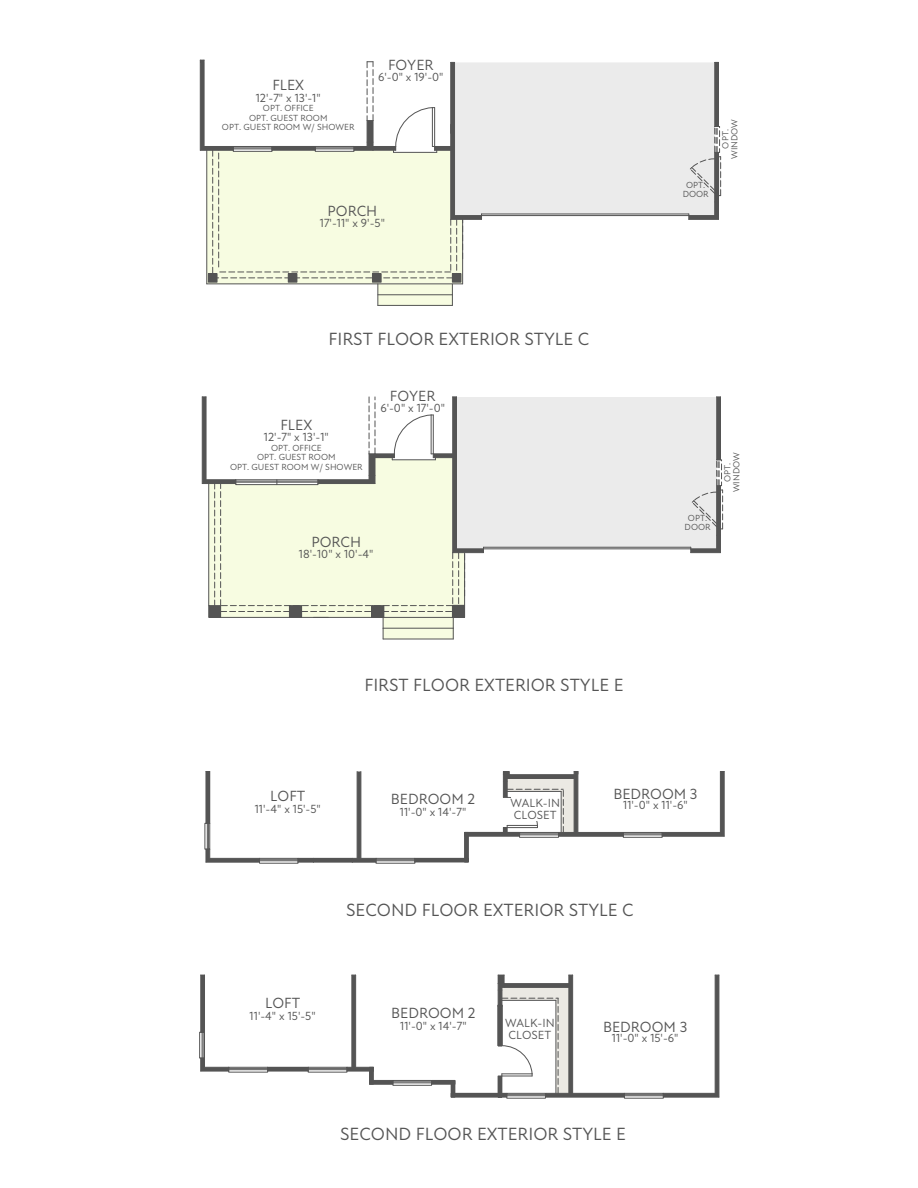
<style>
.page{position:relative;width:918px;height:1188px;background:#fff}
.page>*{position:absolute;margin:0;border:0;box-sizing:border-box;transform-origin:0 0}
.t1{font:18px "Atten New";color:#545454}
.t2{font:15px "Atten New";color:#545454}
.t3{font:12px/12px "Atten New";color:#545454}
.t4{font:9px/9px "Atten New";color:#545454;text-align:center}
</style>
<div class="page">
<hr style="left:378px;top:305px;width:74px;height:1px;background:#545454">
<div style="left:457px;top:397px;width:260px;height:152px;background:#ebebeb"></div>
<hr style="left:717px;top:397px;width:3px;height:63px;background:#545454">
<hr style="left:716px;top:397px;width:1px;height:63px;background:#545454">
<hr style="left:720px;top:397px;width:1px;height:63px;background:#545454">
<hr style="left:483px;top:548px;width:208px;height:1px;background:#545454">
<hr style="left:483px;top:547px;width:208px;height:1px;background:#545454">
<hr style="left:383px;top:639px;width:70px;height:1px;background:#545454">
<svg style="left:690px;top:459px;width:33px;height:94px"></svg>
<svg style="left:202px;top:397px;width:282px;height:242px"></svg>
<hr style="left:724px;top:772px;width:1px;height:64px;background:#545454">
<div style="left:259px;top:858px;width:39px;height:6px;border:1px solid #545454"></div>
<div style="left:376px;top:858px;width:39px;height:6px;border:1px solid #545454"></div>
<svg style="left:206px;top:771px;width:518px;height:92px"></svg>
<div style="left:511px;top:797px;width:30px;height:24px;background:#fff"></div>
<hr style="left:719px;top:975px;width:1px;height:122px;background:#545454">
<hr style="left:663px;top:1097px;width:56px;height:1px;background:#545454">
<div style="left:199px;top:1032px;width:6px;height:26px;border:1px solid #545454"></div>
<div style="left:506px;top:1093px;width:40px;height:6px;border:1px solid #545454"></div>
<div style="left:624px;top:1093px;width:40px;height:6px;border:1px solid #545454"></div>
<div style="left:498px;top:1076px;width:4px;height:22px;border:1px solid #545454"></div>
<div style="left:451px;top:1080px;width:4px;height:18px;border:1px solid #545454"></div>
<svg style="left:200px;top:975px;width:519px;height:122px"></svg>
<svg style="left:200px;top:59px;width:521px;height:246px"></svg>
<p class="t2" style="left:272px;top:77px;width:33px">FLEX</p>
<p class="t3" style="left:256px;top:92px;width:66px">12'-7" x 13'-1"</p>
<p class="t4" style="left:222px;top:104px;width:134px;line-height:9.6px">OPT. OFFICE<br>OPT. GUEST ROOM<br>OPT. GUEST ROOM W/ SHOWER</p>
<p class="t2" style="left:388px;top:56px;width:47px">FOYER</p>
<p class="t3" style="left:378px;top:71px;width:67px">6'-0" x 19'-0"</p>
<p class="t2" style="left:328px;top:202px;width:51px">PORCH</p>
<p class="t3" style="left:320px;top:217px;width:67px">17'-11" x 9'-5"</p>
<h1 class="t1" style="left:329px;top:328px;width:262px">FIRST FLOOR EXTERIOR STYLE C</h1>
<p class="t2" style="left:390px;top:387px;width:47px">FOYER</p>
<p class="t2" style="left:280px;top:416px;width:33px">FLEX</p>
<p class="t3" style="left:264px;top:431px;width:66px">12'-7" x 13'-1"</p>
<p class="t4" style="left:230px;top:443px;width:134px;line-height:9.6px">OPT. OFFICE<br>OPT. GUEST ROOM<br>OPT. GUEST ROOM W/ SHOWER</p>
<p class="t3" style="left:380px;top:402px;width:66px">6'-0" x 17'-0"</p>
<p class="t2" style="left:311px;top:533px;width:51px">PORCH</p>
<p class="t3" style="left:299px;top:548px;width:76px">18'-10" x 10'-4"</p>
<p class="t4" style="left:683px;top:181px;width:27px">OPT.<br>DOOR</p>
<p class="t4" style="left:721px;top:159px;width:41px;rotate:-90deg">OPT.<br>WINDOW</p>
<p class="t4" style="left:685px;top:514px;width:27px">OPT.<br>DOOR</p>
<p class="t4" style="left:723px;top:492px;width:41px;rotate:-90deg">OPT.<br>WINDOW</p>
<h1 class="t1" style="left:364px;top:674px;width:261px">FIRST FLOOR EXTERIOR STYLE E</h1>
<p class="t2" style="left:270px;top:788px;width:37px">LOFT</p>
<p class="t2" style="left:613px;top:785px;width:86px">BEDROOM 3</p>
<p class="t3" style="left:400px;top:806px;width:68px">11'-0" x 14'-7"</p>
<p class="t2" style="left:391px;top:790px;width:86px">BEDROOM 2</p>
<p class="t3" style="left:510px;top:797px;width:51px">WALK-IN<br>CLOSET</p>
<p class="t3" style="left:623px;top:799px;width:66px">11'-0" x 11'-6"</p>
<p class="t3" style="left:255px;top:803px;width:68px">11'-4" x 15'-5"</p>
<h1 class="t1" style="left:346px;top:899px;width:289px">SECOND FLOOR EXTERIOR STYLE C</h1>
<p class="t2" style="left:265px;top:994px;width:37px">LOFT</p>
<p class="t3" style="left:250px;top:1010px;width:68px">11'-4" x 15'-5"</p>
<p class="t2" style="left:391px;top:1005px;width:86px">BEDROOM 2</p>
<p class="t3" style="left:400px;top:1020px;width:68px">11'-0" x 14'-7"</p>
<p class="t3" style="left:505px;top:1017px;width:51px">WALK-IN<br>CLOSET</p>
<p class="t2" style="left:603px;top:1018px;width:86px">BEDROOM 3</p>
<p class="t3" style="left:612px;top:1032px;width:68px">11'-0" x 15'-6"</p>
<h1 class="t1" style="left:340px;top:1124px;width:287px">SECOND FLOOR EXTERIOR STYLE E</h1>
</div>
